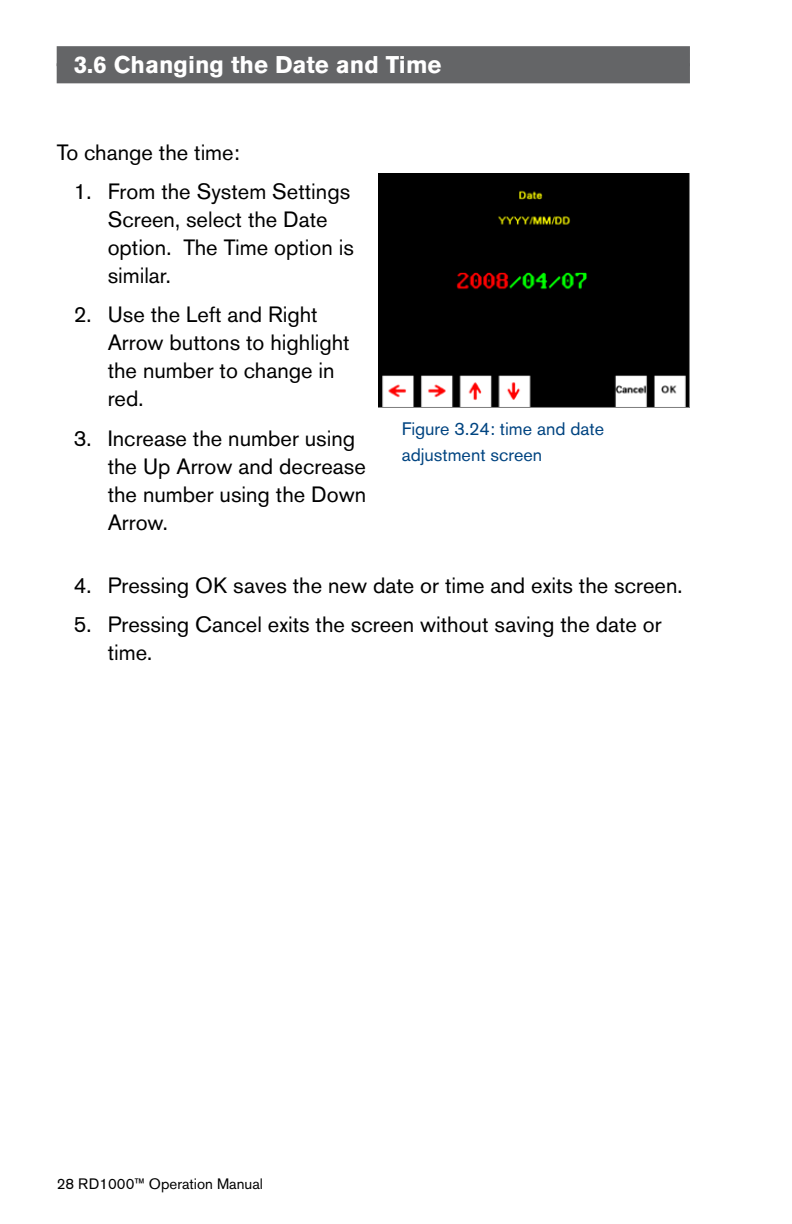
<style>
.page{position:relative;width:792px;height:1224px;background:#fff}
.page>*{position:absolute;margin:0;border:0;box-sizing:border-box;transform-origin:0 0}
.t1{font:700 24px "Akzidenz Grotesk BE";color:#fff}
.t2{font:22px/28px "Akzidenz Grotesk BE";color:#000}
.t3{font:18px/26px "Akzidenz Grotesk BE";color:#004481}
.t4{font:15px "Akzidenz Grotesk BE";color:#000}
</style>
<div class="page">
<div style="left:57px;top:46px;width:633px;height:20px;background:#646567"></div>
<div style="left:57px;top:63px;width:633px;height:20px;background:#646567"></div>
<img style="left:379px;top:173px;width:311px;height:234px">
<p class="t1" style="left:74px;top:50px;width:369px">3.6 Changing the Date and Time</p>
<p class="t2" style="left:57px;top:138px;width:184px">To change the time:</p>
<p class="t2" style="left:108px;top:177px;width:248px;text-indent:-34px">1. From the System Settings<br>Screen, select the Date option. The Time option is similar.</p>
<p class="t2" style="left:108px;top:301px;width:244px;text-indent:-34px">2. Use the Left and Right<br>Arrow buttons to highlight the number to change in red.</p>
<p class="t2" style="left:108px;top:424px;width:260px;text-indent:-34px">3. Increase the number using the Up Arrow and decrease the number using the Down<br>Arrow.</p>
<p class="t3" style="left:402px;top:416px;width:204px">Figure 3.24: time and date adjustment screen</p>
<p class="t2" style="left:74px;top:571px;width:610px">4. Pressing OK saves the new date or time and exits the screen.</p>
<p class="t2" style="left:108px;top:610px;width:556px;text-indent:-34px">5. Pressing Cancel exits the screen without saving the date or time.</p>
<p class="t4" style="left:57px;top:1175px;width:208px">28 RD1000™ Operation Manual</p>
</div>
